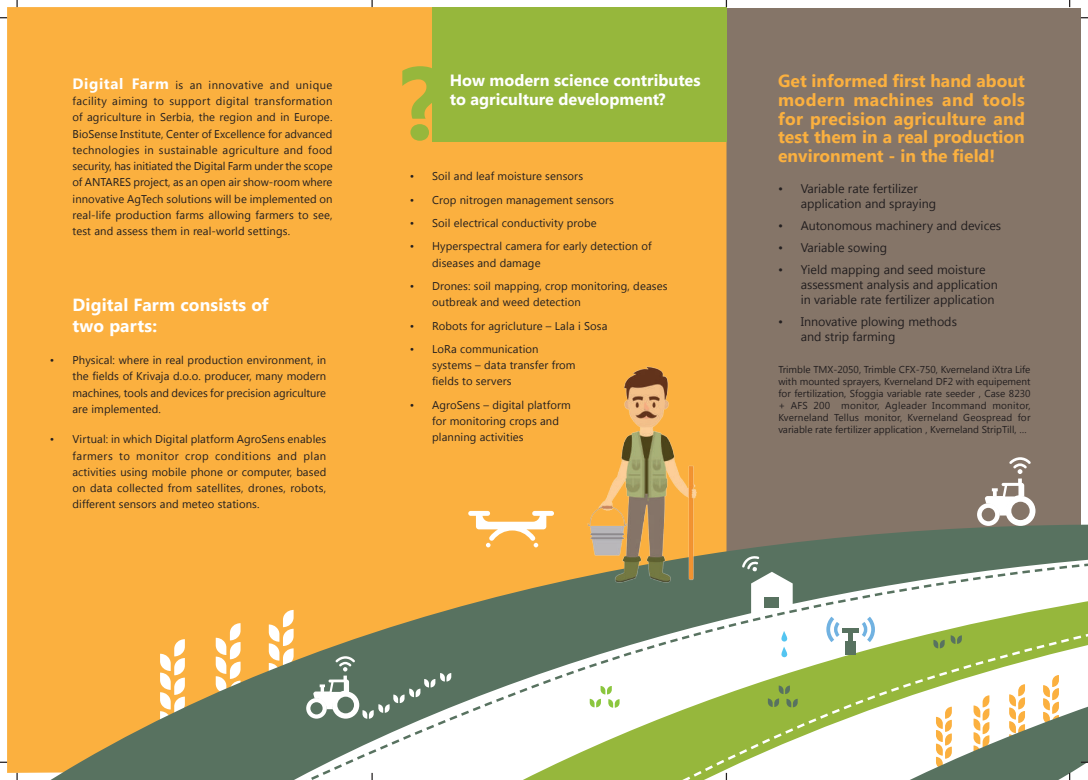
<style>
.page{position:relative;width:1088px;height:780px;background:#fff}
.page>*{position:absolute;margin:0;border:0;box-sizing:border-box;transform-origin:0 0}
.t1{font:700 17.5px/18.8px "Segoe UI";color:#fbb03f;text-align:justify}
.t2{font:700 17.5px/21px "Segoe UI";letter-spacing:.01em;color:#fff}
.t3{font:700 16.25px/18.8px "Segoe UI";color:#fff}
.t4{font:12.5px/15px "Segoe UI";color:#231f20}
.t5{font:11.25px/16.2px "Segoe UI";letter-spacing:.01em;color:#231f20}
.t6{font:10px/12px "Segoe UI";color:#231f20;text-align:justify}
.s1{font-weight:700;font-size:15px;color:#fff}
</style>
<div class="page">
<div style="left:726px;top:8px;width:355px;height:550px;background:#857568"></div>
<div style="left:7px;top:7px;width:719px;height:765px;background:#fbb03f"></div>
<div style="left:432px;top:7px;width:294px;height:135px;background:#96b73c"></div>
<svg style="left:37px;top:508px;width:1051px;height:272px;background:#cd9f4e"></svg>
<svg style="left:290px;top:562px;width:273px;height:218px;background:#e2aa4c"></svg>
<svg style="left:402px;top:66px;width:30px;height:75px;background:#cab33d"></svg>
<svg style="left:468px;top:511px;width:86px;height:36px"></svg>
<svg style="left:977px;top:457px;width:58px;height:69px"></svg>
<img style="left:587px;top:351px;width:115px;height:204px">
<svg style="left:371px;top:0;width:2px;height:7px"></svg>
<svg style="left:269px;top:610px;width:287px;height:170px"></svg>
<svg style="left:16px;top:0;width:2px;height:7px"></svg>
<svg style="left:16px;top:772px;width:2px;height:8px"></svg>
<svg style="left:563px;top:555px;width:525px;height:225px"></svg>
<p class="t5" style="left:73px;top:76px;width:262px;text-align:justify"><span class="s1">Digital Farm</span> is an innovative and unique facility aiming to support digital transformation of agriculture in Serbia, the region and in Europe.<br>BioSense Institute, Center of Excellence for advanced technologies in sustainable agriculture and food security, has initiated the Digital Farm under the scope of ANTARES project, as an open air show-room where innovative AgTech solutions will be implemented on real-life production farms allowing farmers to see, test and assess them in real-world settings.</p>
<h2 class="t3" style="left:450px;top:70px;width:252px">How modern science contributes to agriculture development?</h2>
<p class="t5" style="left:410px;top:168px;width:175px">• Soil and leaf moisture sensors</p>
<p class="t5" style="left:410px;top:191px;width:206px">• Crop nitrogen management sensors</p>
<p class="t5" style="left:410px;top:214px;width:188px">• Soil electrical conductivity probe</p>
<p class="t5" style="left:432px;top:238px;width:221px;text-indent:-22px">• Hyperspectral camera for early detection of diseases and damage</p>
<p class="t5" style="left:432px;top:277px;width:237px;text-indent:-22px">• Drones: soil mapping, crop monitoring, deases outbreak and weed detection</p>
<p class="t5" style="left:410px;top:317px;width:199px">• Robots for agricluture – Lala i Sosa</p>
<p class="t5" style="left:432px;top:340px;width:145px;text-indent:-22px">• LoRa communication systems – data transfer from fields to servers</p>
<p class="t5" style="left:432px;top:396px;width:140px;text-indent:-22px">• AgroSens – digital platform for monitoring crops and planning activities</p>
<h1 class="t2" style="left:73px;top:293px;width:198px">Digital Farm consists of two parts:</h1>
<p class="t5" style="left:72px;top:351px;width:255px;text-align:justify;text-indent:-22px">• Physical: where in real production environment, in the fields of Krivaja d.o.o. producer, many modern machines, tools and devices for precision agriculture are implemented.</p>
<p class="t5" style="left:72px;top:430px;width:255px;text-align:justify;text-indent:-22px">• Virtual: in which Digital platform AgroSens enables farmers to monitor crop conditions and plan activities using mobile phone or computer, based on data collected from satellites, drones, robots, different sensors and meteo stations.</p>
<h1 class="t1" style="left:778px;top:71px;width:248px">Get informed first hand about modern machines and tools for precision agriculture and test them in a real production environment - in the field!</h1>
<p class="t4" style="left:801px;top:180px;width:137px;text-indent:-22px">• Variable rate fertilizer application and spraying</p>
<p class="t4" style="left:778px;top:218px;width:225px">• Autonomous machinery and devices</p>
<p class="t4" style="left:778px;top:240px;width:110px">• Variable sowing</p>
<p class="t4" style="left:801px;top:262px;width:199px;text-indent:-22px">• Yield mapping and seed moisture assessment analysis and application in variable rate fertilizer application</p>
<p class="t4" style="left:801px;top:314px;width:158px;text-indent:-22px">• Innovative plowing methods and strip farming</p>
<p class="t6" style="left:778px;top:362px;width:254px">Trimble TMX-2050, Trimble CFX-750, Kverneland iXtra Life with mounted sprayers, Kverneland DF2 with equipement for fertilization, Sfoggia variable rate seeder , Case 8230 + AFS 200 monitor, Agleader Incommand monitor, Kverneland Tellus monitor, Kverneland Geospread for variable rate fertilizer application , Kverneland StripTill, …</p>
</div>
